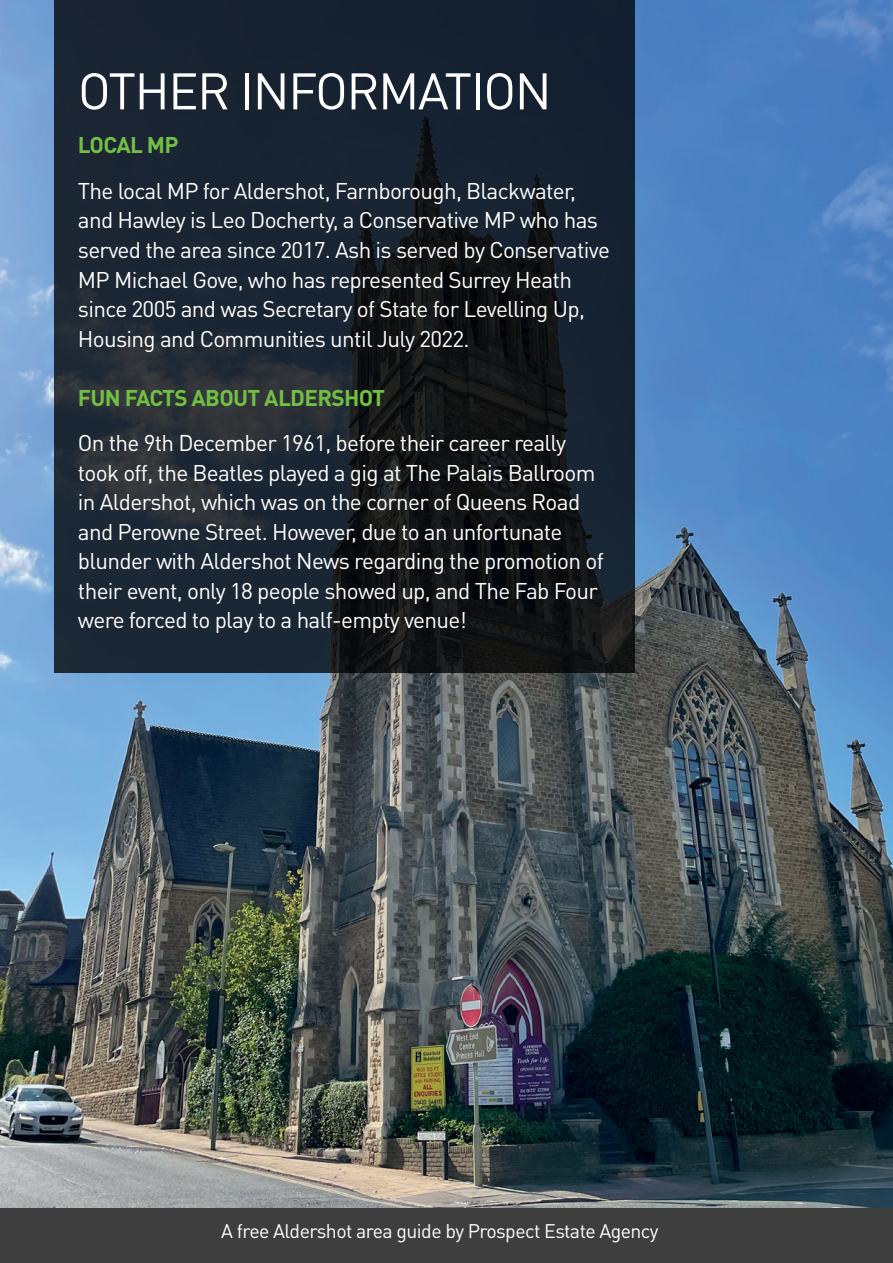
<style>
.page{position:relative;width:893px;height:1263px;background:#fff}
.page>*{position:absolute;margin:0;border:0;box-sizing:border-box;transform-origin:0 0}
.t1{font:50.7px "DIN Pro";letter-spacing:-.03em;color:#fff}
.t2{font:22.5px/29.5px "DIN Pro";letter-spacing:-.03em;color:#fff}
.t3{font:700 22.5px "DIN Pro";letter-spacing:-.03em;color:#71bf44}
.t4{font:19.5px "DIN Pro";letter-spacing:-.03em;color:#fff}
</style>
<div class="page">
<img style="left:0;top:0;width:893px;height:1209px">
<svg style="left:54px;top:0;width:580px;height:673px;background:#18202a"></svg>
<div style="left:0;top:1209px;width:893px;height:54px;background:#3e3e3f"></div>
<h1 class="t1" style="left:78px;top:57px;width:475px">OTHER INFORMATION</h1>
<p class="t3" style="left:78px;top:130px;width:102px">LOCAL MP</p>
<p class="t2" style="left:78px;top:175px;width:534px">The local MP for Aldershot, Farnborough, Blackwater, and Hawley is Leo Docherty, a Conservative MP who has served the area since 2017. Ash is served by Conservative MP Michael Gove, who has represented Surrey Heath since 2005 and was Secretary of State for Levelling Up, Housing and Communities until July 2022.</p>
<p class="t3" style="left:78px;top:382px;width:309px">FUN FACTS ABOUT ALDERSHOT</p>
<p class="t2" style="left:78px;top:427px;width:527px">On the 9th December 1961, before their career really took off, the Beatles played a gig at The Palais Ballroom in Aldershot, which was on the corner of Queens Road and Perowne Street. However, due to an unfortunate blunder with Aldershot News regarding the promotion of their event, only 18 people showed up, and The Fab Four were forced to play to a half-empty venue!</p>
<p class="t4" style="left:221px;top:1217px;width:439px">A free Aldershot area guide by Prospect Estate Agency</p>
</div>
